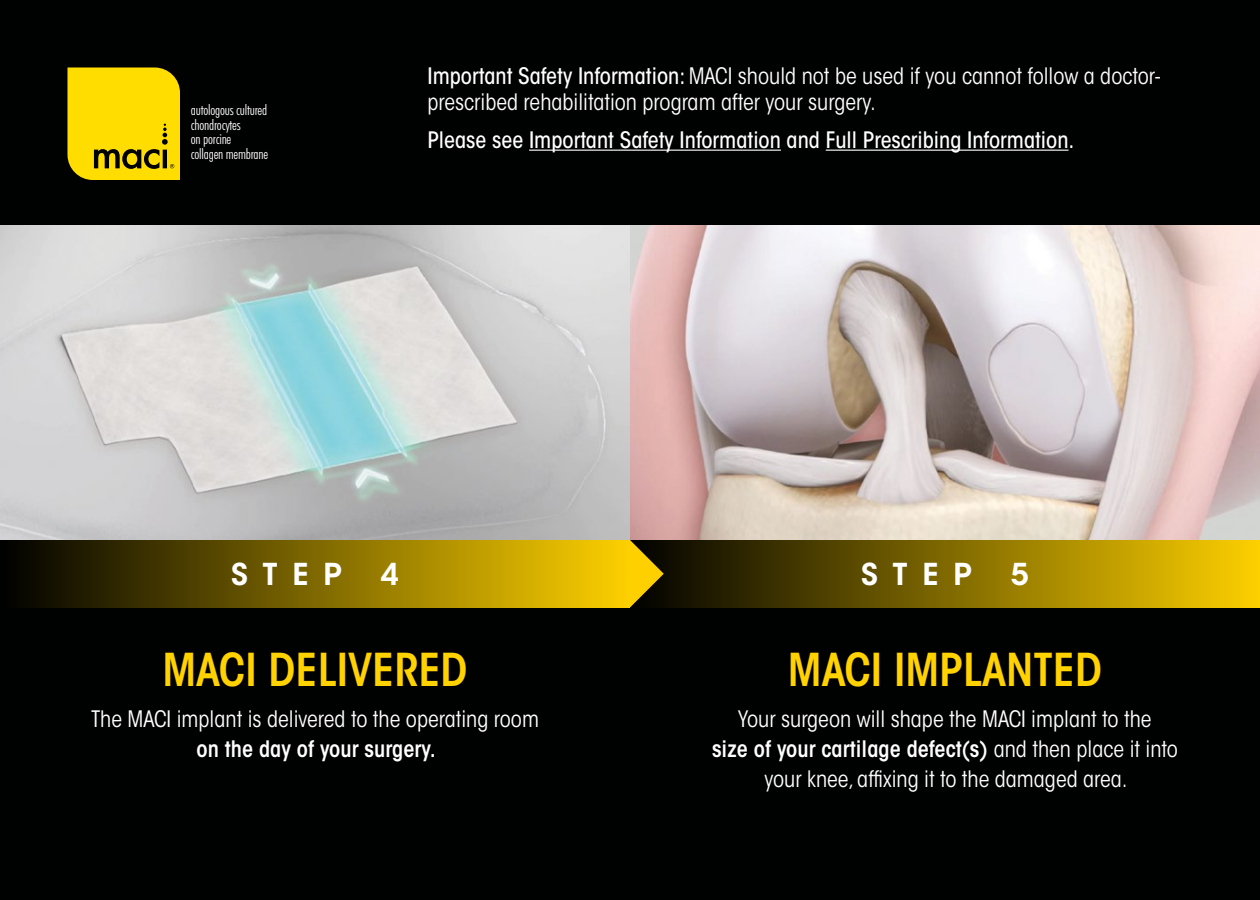
<style>
.page{position:relative;width:1260px;height:900px;background:#000101}
.page>*{position:absolute;margin:0;border:0;box-sizing:border-box;transform-origin:0 0}
.t1{font:600 condensed 45px "ITC Avant Garde Std";color:#ffd200}
.t2{font:600 30px "ITC Avant Garde Std";letter-spacing:.5em;color:#fff}
.t3{font:condensed 22.5px/30px "ITC Avant Garde Std";color:#fff;text-align:center}
.t4{font:500 condensed 22.5px "ITC Avant Garde Std";color:#fff}
.t5{font:600 condensed 22.5px "ITC Avant Garde Std";color:#fff}
.t6{font:300 condensed 14.5px/14.5px "Futura BT";letter-spacing:-.015em;color:#fff}
.s1{font-weight:500}
.s2{font-weight:600}
</style>
<div class="page">
<div style="left:630px;top:540px;width:630px;height:68px;background:linear-gradient(to right,#000,#fccf00)"></div>
<div style="left:0;top:540px;width:630px;height:68px;background:linear-gradient(to right,#000,#fccf00)"></div>
<svg style="left:630px;top:540px;width:34px;height:68px"></svg>
<img style="left:0;top:225px;width:1260px;height:315px">
<hr style="left:529px;top:150px;width:252px;height:1px;background:#fff">
<hr style="left:826px;top:150px;width:243px;height:1px;background:#fff">
<svg style="left:68px;top:68px;width:112px;height:112px;background:#e9ca00"></svg>
<p class="t6" style="left:191px;top:103px;width:79px">autologous cultured chondrocytes<br>on porcine<br>collagen membrane</p>
<p class="t3" style="left:428px;top:63px;width:735px;line-height:26.2px;text-align:left"><span class="s1">Important Safety Information:</span> MACI should not be used if you cannot follow a doctor&shy;prescribed rehabilitation program after your surgery.</p>
<p class="t4" style="left:428px;top:126px;width:649px">Please see Important Safety Information and Full Prescribing Information.</p>
<h2 class="t2" style="left:231px;top:555px;width:112px">STEP</h2>
<h2 class="t2" style="left:381px;top:555px;width:20px">4</h2>
<h2 class="t2" style="left:861px;top:555px;width:112px">STEP</h2>
<h2 class="t2" style="left:1011px;top:555px;width:20px">5</h2>
<h1 class="t1" style="left:162px;top:641px;width:307px">MACI DELIVERED</h1>
<p class="t3" style="left:91px;top:704px;width:449px">The MACI implant is delivered to the operating room</p>
<p class="t5" style="left:197px;top:735px;width:241px">on the day of your surgery.</p>
<h1 class="t1" style="left:788px;top:641px;width:316px">MACI IMPLANTED</h1>
<p class="t3" style="left:712px;top:704px;width:467px">Your surgeon will shape the MACI implant to the<br><span class="s2">size of your cartilage defect(s)</span> and then place it into your knee, affixing it to the damaged area.</p>
</div>
